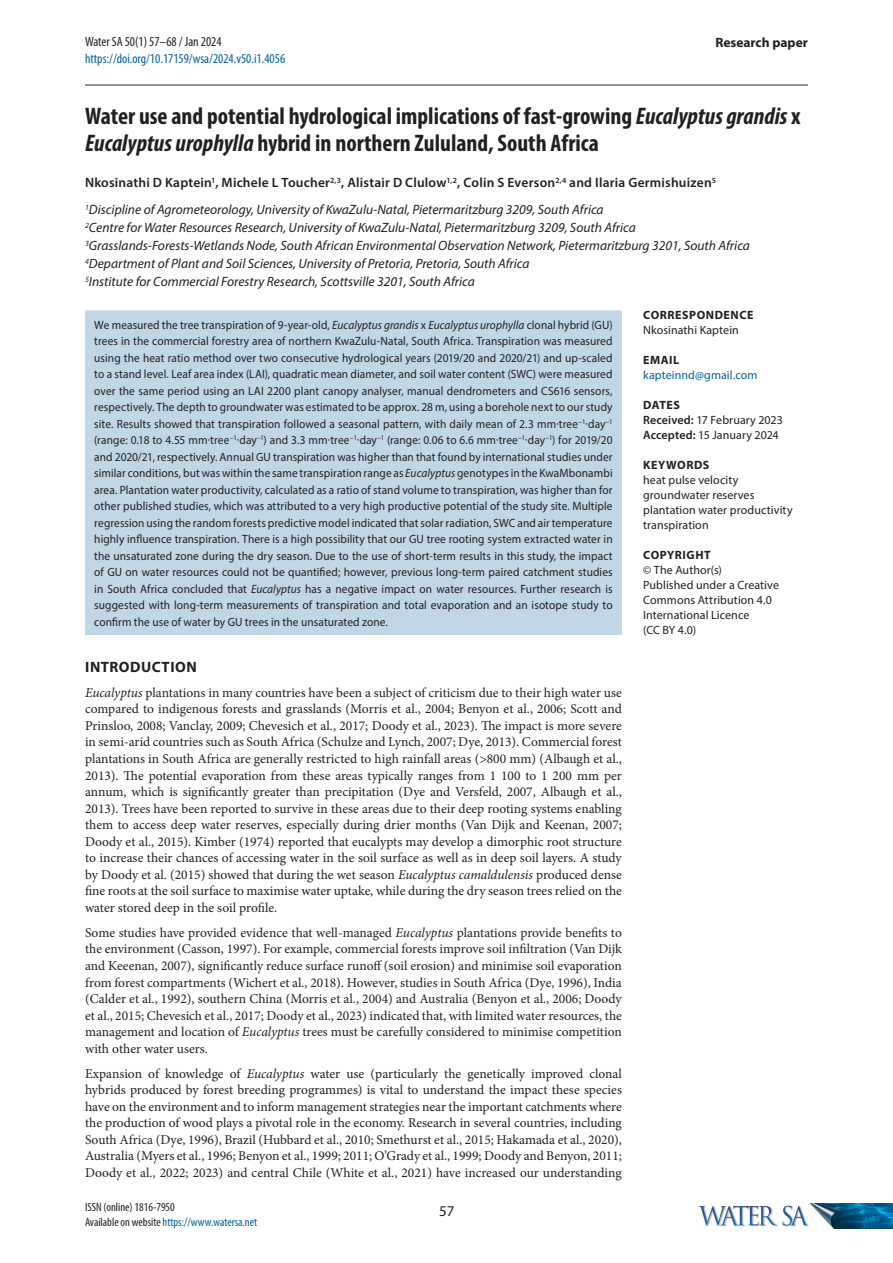
<style>
.page{position:relative;width:893px;height:1263px;background:#fff}
.page>*{position:absolute;margin:0;border:0;box-sizing:border-box;transform-origin:0 0}
.Article_title{font:700 condensed 24px/27px "Myriad Pro";color:#231f20}
.t1{font:700 15px "Myriad Pro";letter-spacing:.035em;color:#231f20}
.t2{font:15px "Myriad Pro";color:#231f20}
.Paragraph_Text{font:13.5px/16.5px "Minion Pro";color:#231f20;text-align:justify}
.Affiliation{font:italic 13.5px "Myriad Pro";color:#231f20}
.Author{font:600 13.5px "Myriad Pro";letter-spacing:.015em;color:#231f20}
.t3{font:condensed 13.5px "Myriad Pro";color:#056199}
.t4{font:condensed 13.5px "Myriad Pro";color:#231f20}
.t5{font:700 13.5px "Myriad Pro";color:#231f20}
.Abstract{font:12px/16.5px "Myriad Pro";letter-spacing:.005em;color:#231f20;text-align:justify;scale:.95 1}
.Metadata_-_Body{font:12px/15px "Myriad Pro";letter-spacing:.005em;color:#231f20}
.Metadata_-_Dates{font:12px "Myriad Pro";letter-spacing:.005em;color:#231f20}
.MPFooter_-_Left{font:condensed 12px "Myriad Pro";color:#056199}
.Metadata_-_Heading{font:700 12px "Myriad Pro";letter-spacing:.045em;color:#231f20}
.MPFooter_-_Left-2{font:condensed 12px "Myriad Pro";color:#231f20}
.Metadata_-_Body-2{font:12px "Myriad Pro";letter-spacing:.005em;color:#056199}
.s1{font-style:italic}
.s2{color:#231f20}
.s3{font-weight:600}
</style>
<div class="page">
<hr style="left:85px;top:85px;width:723px;height:1px;background:#231f20">
<img style="left:698px;top:1203px;width:195px;height:26px">
<div style="left:86px;top:311px;width:535px;height:323px;background:#c1d7e6"></div>
<hr style="left:85px;top:310px;width:537px;height:2px;background:#c1d7e6">
<hr style="left:85px;top:312px;width:2px;height:321px;background:#c1d7e6">
<hr style="left:620px;top:312px;width:2px;height:321px;background:#c1d7e6">
<hr style="left:85px;top:633px;width:537px;height:2px;background:#c1d7e6">
<p class="t4" style="left:85px;top:34px;width:138px">Water SA 50(1) 57–68 / Jan 2024</p>
<p class="t3" style="left:85px;top:50px;width:202px">https://doi.org/10.17159/wsa/2024.v50.i1.4056</p>
<p class="t5" style="left:715px;top:34px;width:94px">Research paper</p>
<p class="Article_title" style="left:85px;top:102px;width:717px">Water use and potential hydrological implications of fast-growing <span class="s1">Eucalyptus grandis</span> x<br><span class="s1">Eucalyptus urophylla</span> hybrid in northern Zululand, South Africa</p>
<p class="Author" style="left:85px;top:174px;width:632px">Nkosinathi D Kaptein<sup>1</sup>, Michele L Toucher<sup>2,3</sup>, Alistair D Clulow<sup>1,2</sup>, Colin S Everson<sup>2,4</sup> and Ilaria Germishuizen<sup>5</sup></p>
<p class="Affiliation" style="left:85px;top:201px;width:520px"><sup>1</sup>Discipline of Agrometeorology, University of KwaZulu-Natal, Pietermaritzburg 3209, South Africa</p>
<p class="Affiliation" style="left:85px;top:219px;width:552px"><sup>2</sup>Centre for Water Resources Research, University of KwaZulu-Natal, Pietermaritzburg 3209, South Africa</p>
<p class="Affiliation" style="left:85px;top:237px;width:666px"><sup>3</sup>Grasslands-Forests-Wetlands Node, South African Environmental Observation Network, Pietermaritzburg 3201, South Africa</p>
<p class="Affiliation" style="left:85px;top:255px;width:446px"><sup>4</sup>Department of Plant and Soil Sciences, University of Pretoria, Pretoria, South Africa</p>
<p class="Affiliation" style="left:85px;top:273px;width:391px"><sup>5</sup>Institute for Commercial Forestry Research, Scottsville 3201, South Africa</p>
<p class="Abstract" style="left:94px;top:316px;width:547px">We measured the tree transpiration of 9-year-old, <span class="s1">Eucalyptus grandis</span> x <span class="s1">Eucalyptus urophylla</span> clonal hybrid (GU) trees in the commercial forestry area of northern KwaZulu-Natal, South Africa. Transpiration was measured using the heat ratio method over two consecutive hydrological years (2019/20 and 2020/21) and up-scaled to a stand level. Leaf area index (LAI), quadratic mean diameter, and soil water content (SWC) were measured over the same period using an LAI 2200 plant canopy analyser, manual dendrometers and CS616 sensors, respectively. The depth to groundwater was estimated to be approx. 28 m, using a borehole next to our study site. Results showed that transpiration followed a seasonal pattern, with daily mean of 2.3 mm·tree<sup>−1</sup>·day<sup>−1 </sup>(range: 0.18 to 4.55 mm·tree<sup>−1</sup>·day<sup>−1</sup>) and 3.3 mm·tree<sup>−1</sup>·day<sup>−1</sup> (range: 0.06 to 6.6 mm·tree<sup>−1</sup>·day<sup>−1</sup>) for 2019/20 and 2020/21, respectively. Annual GU transpiration was higher than that found by international studies under similar conditions, but was within the same transpiration range as <span class="s1">Eucalyptus</span> genotypes in the KwaMbonambi area. Plantation water productivity, calculated as a ratio of stand volume to transpiration, was higher than for other published studies, which was attributed to a very high productive potential of the study site. Multiple regression using the random forests predictive model indicated that solar radiation, SWC and air temperature highly influence transpiration. There is a high possibility that our GU tree rooting system extracted water in the unsaturated zone during the dry season. Due to the use of short-term results in this study, the impact of GU on water resources could not be quantified; however, previous long-term paired catchment studies in South Africa concluded that <span class="s1">Eucalyptus</span> has a negative impact on water resources. Further research is suggested with long-term measurements of transpiration and total evaporation and an isotope study to confirm the use of water by GU trees in the unsaturated zone.</p>
<h1 class="t1" style="left:85px;top:657px;width:113px">INTRODUCTION</h1>
<p class="Paragraph_Text" style="left:85px;top:684px;width:538px"><span class="s1">Eucalyptus</span> plantations in many countries have been a subject of criticism due to their high water use compared to indigenous forests and grasslands (Morris et al., 2004; Benyon et al., 2006; Scott and Prinsloo, 2008; Vanclay, 2009; Chevesich et al., 2017; Doody et al., 2023). The impact is more severe in semi-arid countries such as South Africa (Schulze and Lynch, 2007; Dye, 2013). Commercial forest plantations in South Africa are generally restricted to high rainfall areas (&gt;800 mm) (Albaugh et al., 2013). The potential evaporation from these areas typically ranges from 1 100 to 1 200 mm per annum, which is significantly greater than precipitation (Dye and Versfeld, 2007, Albaugh et al., 2013). Trees have been reported to survive in these areas due to their deep rooting systems enabling them to access deep water reserves, especially during drier months (Van Dijk and Keenan, 2007; Doody et al., 2015). Kimber (1974) reported that eucalypts may develop a dimorphic root structure to increase their chances of accessing water in the soil surface as well as in deep soil layers. A study by Doody et al. (2015) showed that during the wet season <span class="s1">Eucalyptus camaldulensis</span> produced dense fine roots at the soil surface to maximise water uptake, while during the dry season trees relied on the water stored deep in the soil profile.</p>
<p class="Paragraph_Text" style="left:85px;top:924px;width:538px">Some studies have provided evidence that well-managed <span class="s1">Eucalyptus</span> plantations provide benefits to the environment (Casson, 1997). For example, commercial forests improve soil infiltration (Van Dijk and Keeenan, 2007), significantly reduce surface runoff (soil erosion) and minimise soil evaporation from forest compartments (Wichert et al., 2018). However, studies in South Africa (Dye, 1996), India (Calder et al., 1992), southern China (Morris et al., 2004) and Australia (Benyon et al., 2006; Doody et al., 2015; Chevesich et al., 2017; Doody et al., 2023) indicated that, with limited water resources, the management and location of <span class="s1">Eucalyptus</span> trees must be carefully considered to minimise competition with other water users.</p>
<p class="Paragraph_Text" style="left:85px;top:1065px;width:538px">Expansion of knowledge of <span class="s1">Eucalyptus</span> water use (particularly the genetically improved clonal hybrids produced by forest breeding programmes) is vital to understand the impact these species have on the environment and to inform management strategies near the important catchments where the production of wood plays a pivotal role in the economy. Research in several countries, including South Africa (Dye, 1996), Brazil (Hubbard et al., 2010; Smethurst et al., 2015; Hakamada et al., 2020), Australia (Myers et al., 1996; Benyon et al., 1999; 2011; O’Grady et al., 1999; Doody and Benyon, 2011; Doody et al., 2022; 2023) and central Chile (White et al., 2021) have increased our understanding</p>
<p class="MPFooter_-_Left-2" style="left:85px;top:1200px;width:91px">ISSN (online) 1816-7950</p>
<p class="MPFooter_-_Left" style="left:85px;top:1215px;width:174px"><span class="s2">Available on website</span> https://www.watersa.net</p>
<p class="t2" style="left:439px;top:1201px;width:17px">57</p>
<p class="Metadata_-_Heading" style="left:643px;top:308px;width:112px">CORRESPONDENCE</p>
<p class="Metadata_-_Body" style="left:643px;top:323px;width:97px">Nkosinathi Kaptein</p>
<p class="Metadata_-_Heading" style="left:643px;top:353px;width:38px">EMAIL</p>
<p class="Metadata_-_Body-2" style="left:643px;top:368px;width:116px">kapteinnd@gmail.com</p>
<p class="Metadata_-_Heading" style="left:643px;top:398px;width:38px">DATES</p>
<p class="Metadata_-_Dates" style="left:643px;top:413px;width:141px"><span class="s3">Received:</span> 17 February 2023</p>
<p class="Metadata_-_Dates" style="left:643px;top:428px;width:137px"><span class="s3">Accepted:</span> 15 January 2024</p>
<p class="Metadata_-_Heading" style="left:643px;top:458px;width:68px">KEYWORDS</p>
<p class="Metadata_-_Body" style="left:643px;top:473px;width:97px">heat pulse velocity</p>
<p class="Metadata_-_Body" style="left:643px;top:488px;width:113px">groundwater reserves</p>
<p class="Metadata_-_Body" style="left:643px;top:503px;width:151px">plantation water productivity</p>
<p class="Metadata_-_Body" style="left:643px;top:518px;width:67px">transpiration</p>
<p class="Metadata_-_Heading" style="left:643px;top:548px;width:69px">COPYRIGHT</p>
<p class="Metadata_-_Body" style="left:643px;top:563px;width:80px">© The Author(s)</p>
<p class="Metadata_-_Body" style="left:643px;top:578px;width:137px">Published under a Creative<br>Commons Attribution 4.0<br>International Licence<br>(CC BY 4.0)</p>
</div>
